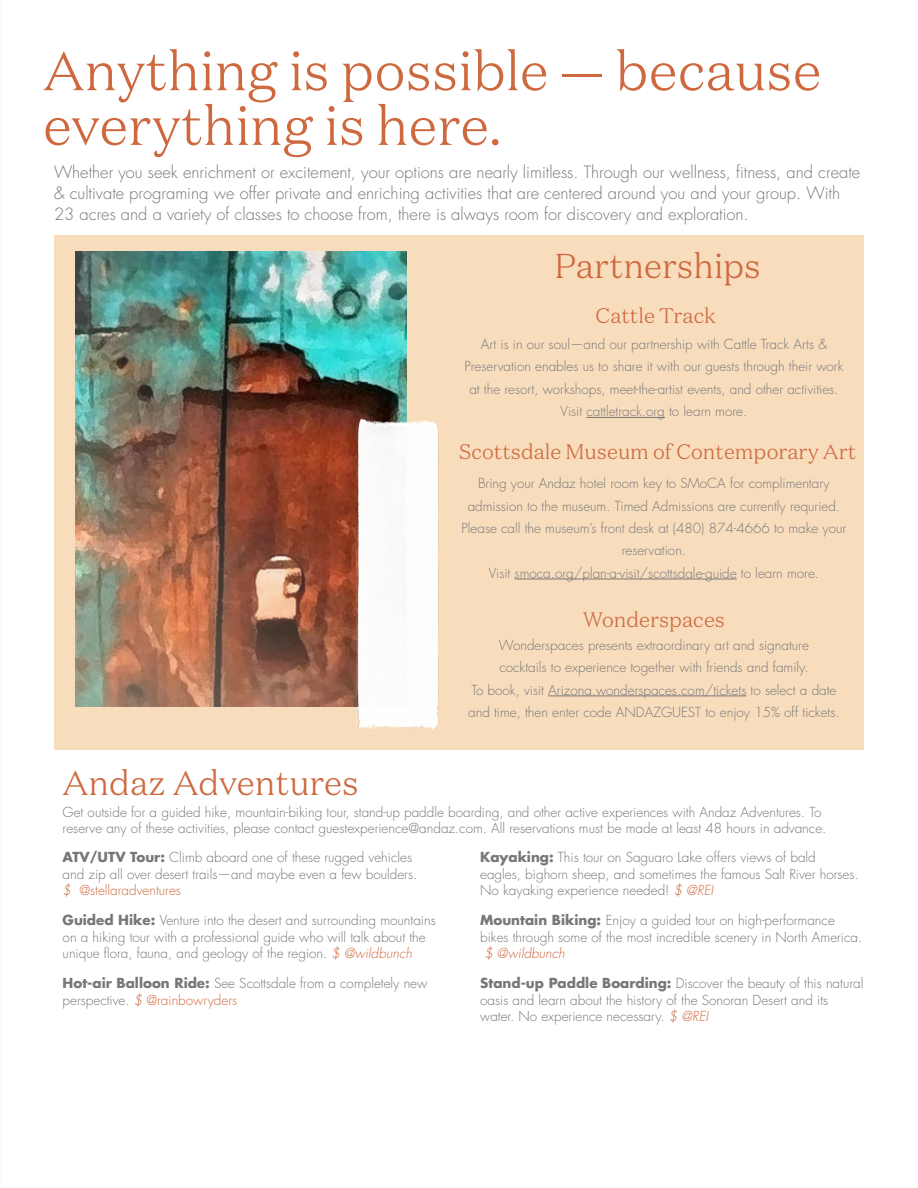
<style>
.page{position:relative;width:918px;height:1188px;background:#fff}
.page>*{position:absolute;margin:0;border:0;box-sizing:border-box;transform-origin:0 0}
.Orange_Week_Title{font:300 54.75px/54.8px "Domaine Text";color:#ce693f}
.Orange_Week_Title-2{font:300 34.5px "Domaine Text";color:#ce693f}
.Orange_Week_Title-3{font:300 21px "Domaine Text";color:#ce693f}
.t1{font:300 16.5px/21px "Futura Std";color:#77777a}
.Body{font:300 13.5px/16.5px "Futura Std";color:#77777a}
.Desc{font:300 13.5px/22.4px "Futura Std";color:#77777a;text-align:center}
.C_C_Desc{font:italic 300 13.5px "Futura Std";color:#ce693f}
.s1{font-weight:700}
.s2{font-style:italic;color:#ce693f}
.s3{color:#ce693f}
</style>
<div class="page">
<div style="left:54px;top:235px;width:810px;height:515px;background:#f8ddbd"></div>
<hr style="left:586px;top:417px;width:79px;height:1px;background:#77777a">
<img style="left:76px;top:251px;width:330px;height:456px">
<img style="left:356px;top:413px;width:83px;height:317px">
<hr style="left:515px;top:579px;width:222px;height:1px;background:#77777a">
<hr style="left:548px;top:696px;width:198px;height:1px;background:#77777a">
<p class="Orange_Week_Title" style="left:43px;top:43px;width:780px">Anything is possible — because everything is here.</p>
<p class="t1" style="left:54px;top:162px;width:808px">Whether you seek enrichment or excitement, your options are nearly limitless. Through our wellness, fitness, and create &amp; cultivate programing we offer private and enriching activities that are centered around you and your group. With<br>23 acres and a variety of classes to choose from, there is always room for discovery and exploration.</p>
<p class="Orange_Week_Title-2" style="left:555px;top:245px;width:208px">Partnerships</p>
<p class="Orange_Week_Title-3" style="left:596px;top:303px;width:122px">Cattle Track</p>
<p class="Desc" style="left:464px;top:333px;width:381px">Art is in our soul—and our partnership with Cattle Track Arts &amp;<br>Preservation enables us to share it with our guests through their work at the resort, workshops, meet-the-artist events, and other activities.</p>
<p class="Desc" style="left:561px;top:400px;width:188px">Visit cattletrack.org to learn more.</p>
<p class="Orange_Week_Title-3" style="left:459px;top:439px;width:399px">Scottsdale Museum of Contemporary Art</p>
<p class="Desc" style="left:462px;top:473px;width:386px">Bring your Andaz hotel room key to SMoCA for complimentary admission to the museum. Timed Admissions are currently requried.<br>Please call the museum’s front desk at (480) 874-4666 to make your reservation.</p>
<p class="Desc" style="left:489px;top:562px;width:332px">Visit smoca.org/plan-a-visit/scottsdale-guide to learn more.</p>
<p class="Orange_Week_Title-3" style="left:583px;top:606px;width:144px">Wonderspaces</p>
<p class="Orange_Week_Title-2" style="left:63px;top:761px;width:298px">Andaz Adventures</p>
<p class="Desc" style="left:468px;top:634px;width:373px">Wonderspaces presents extraordinary art and signature<br>cocktails to experience together with friends and family.<br>To book, visit Arizona.wonderspaces.com/tickets to select a date and time, then enter code ANDAZGUEST to enjoy 15% off tickets.</p>
<p class="Body" style="left:63px;top:804px;width:765px">Get outside for a guided hike, mountain-biking tour, stand-up paddle boarding, and other active experiences with Andaz Adventures. To reserve any of these activities, please contact guestexperience@andaz.com. All reservations must be made at least 48 hours in advance.</p>
<p class="Body" style="left:63px;top:849px;width:356px"><span class="s1">ATV/UTV Tour:</span> Climb aboard one of these rugged vehicles and zip all over desert trails—and maybe even a few boulders. <span class="s2">$</span> <span class="s3">@stellaradventures</span></p>
<p class="Body" style="left:63px;top:912px;width:375px"><span class="s1">Guided Hike:</span> Venture into the desert and surrounding mountains on a hiking tour with a professional guide who will talk about the unique flora, fauna, and geology of the region. <span class="s2">$ @wildbunch</span></p>
<p class="Body" style="left:63px;top:975px;width:366px"><span class="s1">Hot-air Balloon Ride:</span> See Scottsdale from a completely new perspective. <span class="s2">$</span> <span class="s3">@rainbowryders</span></p>
<p class="Body" style="left:480px;top:849px;width:380px"><span class="s1">Kayaking:</span> This tour on Saguaro Lake offers views of bald eagles, bighorn sheep, and sometimes the famous Salt River horses.<br>No kayaking experience needed! <span class="s2">$ @REI</span></p>
<p class="Body" style="left:480px;top:912px;width:384px"><span class="s1">Mountain Biking:</span> Enjoy a guided tour on high-performance bikes through some of the most incredible scenery in North America.</p>
<p class="C_C_Desc" style="left:484px;top:945px;width:82px">$ @wildbunch</p>
<p class="Body" style="left:480px;top:975px;width:385px"><span class="s1">Stand-up Paddle Boarding:</span> Discover the beauty of this natural oasis and learn about the history of the Sonoran Desert and its water. No experience necessary. <span class="s2">$ @REI</span></p>
</div>
